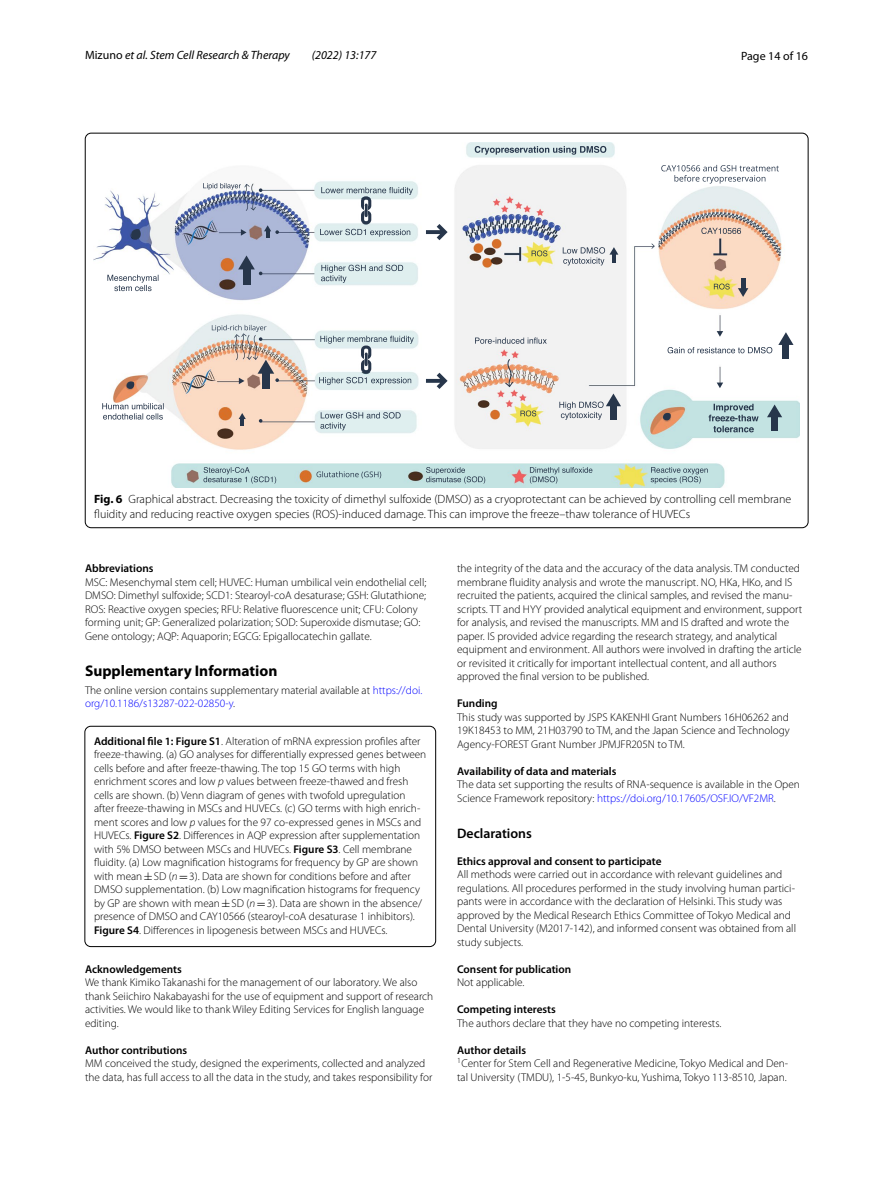
<style>
.page{position:relative;width:893px;height:1187px;background:#fff}
.page>*{position:absolute;margin:0;border:0;box-sizing:border-box;transform-origin:0 0}
.t1{font:700 15.45px "Myriad Pro";color:#000}
.t2{font:600 13.8px "Myriad Pro";color:#000}
.t3{font:300 12px/15px "Myriad Pro";color:#000}
.t4{font:italic 12px "Myriad Pro";color:#000}
.t5{font:12px "Myriad Pro";color:#000}
.t6{font:300 11.25px/13.5px "Myriad Pro";color:#000}
.t7{font:600 11.25px "Myriad Pro";color:#000}
.s1{font-style:normal}
.s2{font-weight:700}
.s3{color:#00f}
.s4{font-weight:600}
.s5{font-style:italic}
.s6{font-family:"MTSY";font-weight:400}
</style>
<div class="page">
<div style="left:85px;top:726px;width:351px;height:220px;border:1px solid #000;border-radius:6px"></div>
<img style="left:94px;top:142px;width:706px;height:346px">
<svg style="left:126px;top:381px;width:9px;height:9px"></svg>
<svg style="left:131px;top:228px;width:11px;height:12px"></svg>
<svg style="left:241px;top:229px;width:5px;height:7px"></svg>
<div style="left:243px;top:267px;width:7px;height:18px;background:#27364b"></div>
<svg style="left:259px;top:188px;width:3px;height:4px"></svg>
<svg style="left:321px;top:265px;width:82px;height:18px"></svg>
<svg style="left:238px;top:255px;width:24px;height:20px"></svg>
<svg style="left:663px;top:412px;width:8px;height:9px"></svg>
<svg style="left:709px;top:404px;width:50px;height:28px"></svg>
<svg style="left:475px;top:146px;width:131px;height:9px"></svg>
<svg style="left:661px;top:165px;width:118px;height:18px"></svg>
<svg style="left:668px;top:347px;width:104px;height:6px"></svg>
<div style="left:262px;top:371px;width:7px;height:18px;background:#27364b"></div>
<svg style="left:239px;top:413px;width:7px;height:12px"></svg>
<svg style="left:320px;top:412px;width:81px;height:18px"></svg>
<svg style="left:426px;top:373px;width:22px;height:16px"></svg>
<svg style="left:738px;top:288px;width:10px;height:9px"></svg>
<hr style="left:741px;top:278px;width:4px;height:11px;background:#27364b">
<svg style="left:714px;top:283px;width:16px;height:6px"></svg>
<svg style="left:701px;top:227px;width:40px;height:7px"></svg>
<svg style="left:767px;top:404px;width:15px;height:13px"></svg>
<div style="left:771px;top:415px;width:7px;height:16px;background:#27364b"></div>
<svg style="left:778px;top:332px;width:15px;height:13px"></svg>
<div style="left:783px;top:343px;width:6px;height:16px;background:#27364b"></div>
<svg style="left:530px;top:467px;width:62px;height:16px"></svg>
<svg style="left:426px;top:467px;width:59px;height:16px"></svg>
<svg style="left:203px;top:467px;width:73px;height:16px"></svg>
<svg style="left:316px;top:471px;width:65px;height:7px"></svg>
<svg style="left:651px;top:467px;width:57px;height:16px"></svg>
<svg style="left:563px;top:247px;width:55px;height:18px"></svg>
<svg style="left:532px;top:250px;width:15px;height:6px"></svg>
<svg style="left:559px;top:393px;width:62px;height:27px"></svg>
<svg style="left:520px;top:410px;width:16px;height:6px"></svg>
<svg style="left:475px;top:337px;width:72px;height:7px"></svg>
<svg style="left:505px;top:382px;width:8px;height:5px"></svg>
<svg style="left:717px;top:331px;width:6px;height:6px"></svg>
<svg style="left:717px;top:382px;width:6px;height:6px"></svg>
<svg style="left:651px;top:243px;width:4px;height:6px"></svg>
<svg style="left:107px;top:275px;width:51px;height:16px"></svg>
<svg style="left:426px;top:224px;width:22px;height:16px"></svg>
<svg style="left:203px;top:183px;width:47px;height:7px"></svg>
<svg style="left:251px;top:207px;width:5px;height:3px"></svg>
<svg style="left:320px;top:187px;width:93px;height:50px"></svg>
<svg style="left:264px;top:225px;width:15px;height:13px"></svg>
<svg style="left:212px;top:325px;width:54px;height:16px"></svg>
<svg style="left:102px;top:403px;width:62px;height:16px"></svg>
<svg style="left:319px;top:336px;width:95px;height:49px"></svg>
<svg style="left:239px;top:356px;width:40px;height:28px"></svg>
<p class="t4" style="left:85px;top:48px;width:206px"><span class="s1">Mizuno</span> et al. Stem Cell Research &amp; Therapy</p>
<p class="t4" style="left:312px;top:48px;width:66px">(2022) 13:177</p>
<p class="t5" style="left:741px;top:48px;width:68px">Page 14 of 16</p>
<p class="t3" style="left:94px;top:492px;width:699px"><span class="s2">Fig. 6</span> Graphical abstract. Decreasing the toxicity of dimethyl sulfoxide (DMSO) as a cryoprotectant can be achieved by controlling cell membrane fluidity and reducing reactive oxygen species (ROS)-induced damage. This can improve the freeze–thaw tolerance of HUVECs</p>
<p class="t7" style="left:85px;top:561px;width:70px">Abbreviations</p>
<p class="t6" style="left:85px;top:575px;width:343px">MSC: Mesenchymal stem cell; HUVEC: Human umbilical vein endothelial cell; DMSO: Dimethyl sulfoxide; SCD1: Stearoyl-coA desaturase; GSH: Glutathione; ROS: Reactive oxygen species; RFU: Relative fluorescence unit; CFU: Colony forming unit; GP: Generalized polarization; SOD: Superoxide dismutase; GO:<br>Gene ontology; AQP: Aquaporin; EGCG: Epigallocatechin gallate.</p>
<h1 class="t1" style="left:85px;top:660px;width:194px">Supplementary Information</h1>
<p class="t6" style="left:85px;top:683px;width:339px">The online version contains supplementary material available at <span class="s3">https://doi. org/10.1186/s13287-022-02850-y</span>.</p>
<p class="t6" style="left:94px;top:734px;width:334px"><span class="s4">Additional file 1: Figure S1</span>. Alteration of mRNA expression profiles after freeze-thawing. (a) GO analyses for differentially expressed genes between cells before and after freeze-thawing. The top 15 GO terms with high enrichment scores and low <span class="s5">p</span> values between freeze-thawed and fresh cells are shown. (b) Venn diagram of genes with twofold upregulation after freeze-thawing in MSCs and HUVECs. (c) GO terms with high enrich&shy;ment scores and low <span class="s5">p</span> values for the 97 co-expressed genes in MSCs and HUVECs. <span class="s4">Figure S2</span>. Differences in AQP expression after supplementation with 5% DMSO between MSCs and HUVECs. <span class="s4">Figure S3</span>. Cell membrane fluidity. (a) Low magnification histograms for frequency by GP are shown with mean<span class="s6">±</span>SD (<span class="s5">n</span><span class="s6">=</span>3). Data are shown for conditions before and after DMSO supplementation. (b) Low magnification histograms for frequency by GP are shown with mean<span class="s6">±</span>SD (<span class="s5">n</span><span class="s6">=</span>3). Data are shown in the absence/ presence of DMSO and CAY10566 (stearoyl-coA desaturase 1 inhibitors).<br><span class="s4">Figure S4</span>. Differences in lipogenesis between MSCs and HUVECs.</p>
<p class="t7" style="left:85px;top:961px;width:98px">Acknowledgements</p>
<p class="t6" style="left:85px;top:975px;width:350px">We thank Kimiko Takanashi for the management of our laboratory. We also thank Seiichiro Nakabayashi for the use of equipment and support of research activities. We would like to thank Wiley Editing Services for English language editing.</p>
<p class="t7" style="left:85px;top:1042px;width:104px">Author contributions</p>
<p class="t6" style="left:85px;top:1056px;width:349px">MM conceived the study, designed the experiments, collected and analyzed the data, has full access to all the data in the study, and takes responsibility for</p>
<p class="t6" style="left:457px;top:561px;width:346px">the integrity of the data and the accuracy of the data analysis. TM conducted membrane fluidity analysis and wrote the manuscript. NO, HKa, HKo, and IS recruited the patients, acquired the clinical samples, and revised the manu&shy;scripts. TT and HYY provided analytical equipment and environment, support for analysis, and revised the manuscripts. MM and IS drafted and wrote the paper. IS provided advice regarding the research strategy, and analytical equipment and environment. All authors were involved in drafting the article or revisited it critically for important intellectual content, and all authors approved the final version to be published.</p>
<p class="t7" style="left:457px;top:696px;width:42px">Funding</p>
<p class="t6" style="left:457px;top:710px;width:334px;text-align:justify">This study was supported by JSPS KAKENHI Grant Numbers 16H06262 and 19K18453 to MM, 21H03790 to TM, and the Japan Science and Technology Agency-FOREST Grant Number JPMJFR205N to TM.</p>
<p class="t7" style="left:457px;top:763px;width:161px">Availability of data and materials</p>
<p class="t6" style="left:457px;top:777px;width:344px">The data set supporting the results of RNA-sequence is available in the Open<br>Science Framework repository: <span class="s3">https://doi.org/10.17605/OSF.IO/VF2MR</span>.</p>
<p class="t2" style="left:457px;top:824px;width:76px">Declarations</p>
<p class="t7" style="left:457px;top:853px;width:206px">Ethics approval and consent to participate</p>
<p class="t6" style="left:457px;top:867px;width:340px">All methods were carried out in accordance with relevant guidelines and regulations. All procedures performed in the study involving human partici&shy;pants were in accordance with the declaration of Helsinki. This study was approved by the Medical Research Ethics Committee of Tokyo Medical and Dental University (M2017-142), and informed consent was obtained from all study subjects.</p>
<p class="t7" style="left:457px;top:961px;width:116px">Consent for publication</p>
<p class="t6" style="left:457px;top:975px;width:69px">Not applicable.</p>
<p class="t7" style="left:457px;top:1002px;width:100px">Competing interests</p>
<p class="t6" style="left:457px;top:1016px;width:266px">The authors declare that they have no competing interests.</p>
<p class="t6" style="left:457px;top:1043px;width:333px"><span class="s4">Author details<br></span><sup>1</sup>Center for Stem Cell and Regenerative Medicine, Tokyo Medical and Den&shy;tal University (TMDU), 1‑5‑45, Bunkyo‑ku, Yushima, Tokyo 113‑8510, Japan.</p>
</div>
